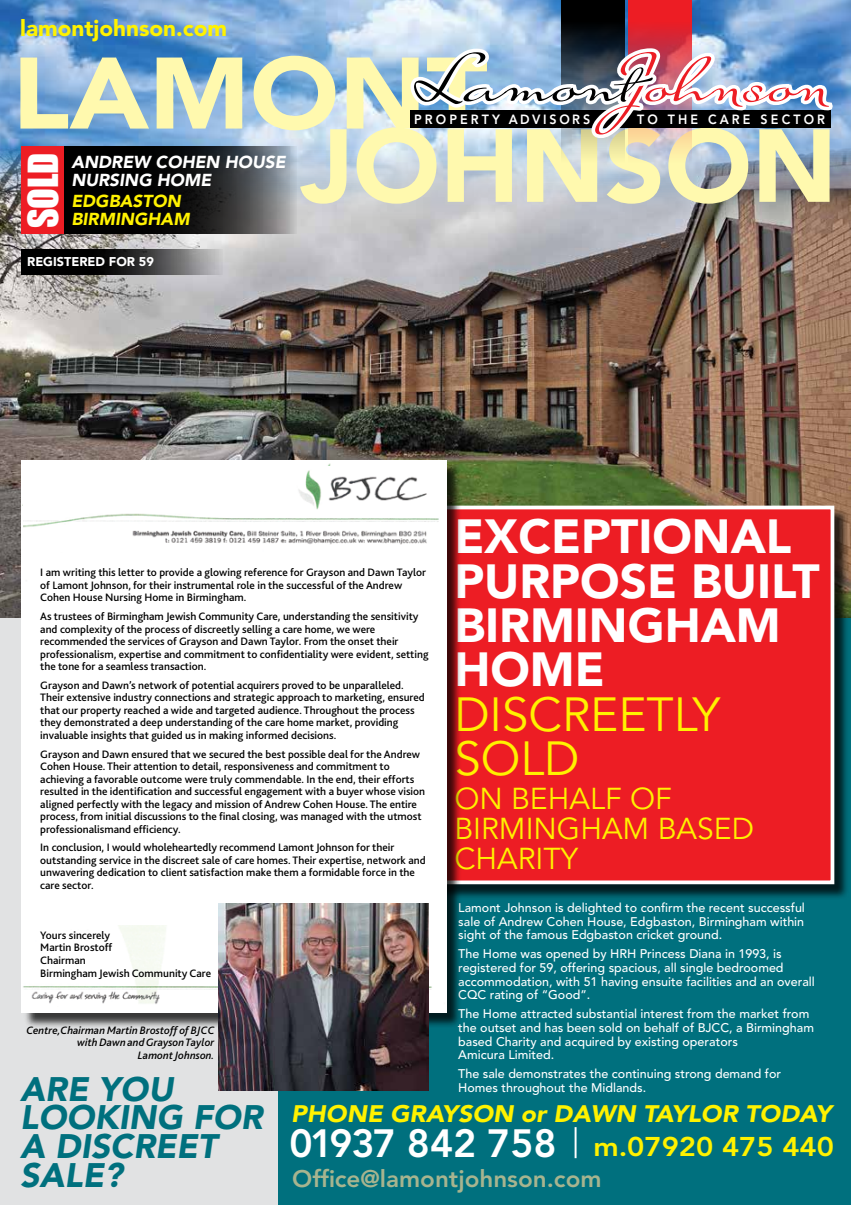
<style>
.page{position:relative;width:851px;height:1205px;background:#fff}
.page>*{position:absolute;margin:0;border:0;box-sizing:border-box;transform-origin:0 0}
.t1{font:900 102.5px "Avenir LT Std";color:#fff9ae}
.t2{font:900 100.25px "Avenir LT Std";color:#fff9ae;scale:1.07 1}
.t3{font:68.38px "Suave Script Alt";letter-spacing:-.005em;color:#ed1d24}
.t4{font:900 47.5px/44.4px "Avenir LT Std";color:#fff}
.t5{font:47.5px/44.4px "Avenir LT Std";color:#fff200}
.t6{font:38.12px "Impact";color:#fff}
.t7{font:italic 900 33.75px/28.8px "Avenir LT Std";color:#00707e}
.t8{font:30px/30px "Avenir LT Std";color:#fff200}
.t9{font:800 26.88px "Avenir LT Std";color:#fff200;scale:1.08 1}
.t10{font:italic 900 23.75px "Avenir LT Std";color:#fff200;scale:1.05 1}
.t11{font:800 23.75px "Avenir LT Std";color:#a7b48f}
.t12{font:900 22.5px "Avenir LT Std";color:#fff200}
.t13{font:italic 900 17.25px/17.2px "Avenir LT Std";color:#fff}
.t14{font:italic 900 17.25px/17.6px "Avenir LT Std";color:#fff200}
.t15{font:800 13.38px "Avenir LT Std";letter-spacing:.25em;color:#fff;scale:.94 1}
.t16{font:900 12.62px "Avenir LT Std";color:#fff}
.t17{font:500 12.5px/13.8px "Avenir LT Std";color:#fff}
.t18{font:500 11.25px/12.5px "Bliss 2";color:#000}
.t19{font:italic 500 11.25px/12.5px "Bliss 2";color:#000;text-align:right}
.s1{font-family:"Suave Script";color:#000}
.s2{font-size:39.12px;color:#fff}
</style>
<div class="page">
<div style="left:277px;top:506px;width:573px;height:699px;background:#00707e"></div>
<div style="left:0;top:0;width:277px;height:1205px;background:#e1e2e3"></div>
<img style="left:0;top:0;width:850px;height:149px">
<img style="left:0;top:149px;width:850px;height:469px">
<hr style="left:574px;top:1127px;width:2px;height:31px;background:#fff">
<svg style="left:561px;top:0;width:63px;height:43px;background:#020508"></svg>
<svg style="left:628px;top:0;width:63px;height:43px;background:#e4202a"></svg>
<img style="left:404px;top:43px;width:433px;height:119px">
<div style="left:327px;top:507px;width:522px;height:393px;background:#000;opacity:.75"></div>
<div style="left:325px;top:506px;width:509px;height:378px;background:#ed1d24;border:4px solid #fff"></div>
<svg style="left:21px;top:249px;width:202px;height:25px;background:#363636"></svg>
<svg style="left:64px;top:146px;width:232px;height:88px;background:#252728"></svg>
<div style="left:22px;top:146px;width:42px;height:88px;background:#ed1d24"></div>
<div style="left:24px;top:462px;width:438px;height:566px;background:#000;opacity:.75"></div>
<img style="left:22px;top:460px;width:424px;height:553px">
<div style="left:31px;top:540px;width:406px;height:384px;background:#fff"></div>
<img style="left:24px;top:467px;width:416px;height:86px">
<img style="left:219px;top:903px;width:209px;height:188px">
<h3 class="t12" style="left:20px;top:14px;width:208px">lamontjohnson.com</h3>
<h2 class="t2" style="left:12px;top:33px;width:446px">LAMONT</h2>
<h1 class="t1" style="left:300px;top:104px;width:538px">JOHNSON</h1>
<h3 class="t3" style="left:415px;top:37px;width:417px"><span class="s1">Lamont</span>Johnson</h3>
<p class="t15" style="left:414px;top:111px;width:189px">PROPERTY ADVISORS</p>
<p class="t15" style="left:637px;top:111px;width:201px">TO THE CARE SECTOR</p>
<h3 class="t6" style="left:14px;top:228px;width:78px;rotate:-90deg">SOLD</h3>
<h3 class="t13" style="left:71px;top:154px;width:216px">ANDREW COHEN HOUSE<br>NURSING HOME</h3>
<h3 class="t14" style="left:71px;top:192px;width:120px">EDGBASTON<br>BIRMINGHAM</h3>
<p class="t16" style="left:27px;top:254px;width:128px">REGISTERED FOR 59</p>
<p class="t18" style="left:40px;top:566px;width:387px">I am writing this letter to provide a glowing reference for Grayson and Dawn Taylor of Lamont Johnson, for their instrumental role in the successful of the Andrew<br>Cohen House Nursing Home in Birmingham.</p>
<p class="t18" style="left:40px;top:610px;width:390px">As trustees of Birmingham Jewish Community Care, understanding the sensitivity and complexity of the process of discreetly selling a care home, we were recommended the services of Grayson and Dawn Taylor. From the onset their professionalism, expertise and commitment to confidentiality were evident, setting the tone for a seamless transaction.</p>
<p class="t18" style="left:40px;top:678px;width:386px">Grayson and Dawn’s network of potential acquirers proved to be unparalleled.<br>Their extensive industry connections and strategic approach to marketing, ensured that our property reached a wide and targeted audience. Throughout the process they demonstrated a deep understanding of the care home market, providing invaluable insights that guided us in making informed decisions.</p>
<p class="t18" style="left:40px;top:747px;width:386px">Grayson and Dawn ensured that we secured the best possible deal for the Andrew Cohen House. Their attention to detail, responsiveness and commitment to achieving a favorable outcome were truly commendable. In the end, their efforts resulted in the identification and successful engagement with a buyer whose vision aligned perfectly with the legacy and mission of Andrew Cohen House. The entire process, from initial discussions to the final closing, was managed with the utmost professionalismand efficiency.</p>
<p class="t18" style="left:40px;top:841px;width:387px">In conclusion, I would wholeheartedly recommend Lamont Johnson for their outstanding service in the discreet sale of care homes. Their expertise, network and unwavering dedication to client satisfaction make them a formidable force in the care sector.</p>
<h3 class="t4" style="left:454px;top:514px;width:367px">EXCEPTIONAL<br>PURPOSE BUILT<br>BIRMINGHAM<br>HOME</h3>
<h3 class="t5" style="left:454px;top:693px;width:267px">DISCREETLY<br>SOLD</h3>
<h3 class="t8" style="left:454px;top:784px;width:301px">ON BEHALF OF<br>BIRMINGHAM BASED<br>CHARITY</h3>
<p class="t18" style="left:40px;top:928px;width:172px">Yours sincerely<br>Martin Brostoff<br>Chairman<br>Birmingham Jewish Community Care</p>
<p class="t19" style="left:27px;top:1023px;width:189px">Centre,Chairman Martin Brostoff of BJCC with Dawn and Grayson Taylor<br>Lamont Johnson.</p>
<h3 class="t7" style="left:20px;top:1075px;width:244px">ARE YOU<br>LOOKING FOR<br>A DISCREET<br>SALE?</h3>
<p class="t17" style="left:458px;top:901px;width:348px;text-align:justify">Lamont Johnson is delighted to confirm the recent successful sale of Andrew Cohen House, Edgbaston, Birmingham within sight of the famous Edgbaston cricket ground.</p>
<p class="t17" style="left:458px;top:947px;width:358px">The Home was opened by HRH Princess Diana in 1993, is registered for 59, offering spacious, all single bedroomed accommodation, with 51 having ensuite facilities and an overall CQC rating of “Good”.</p>
<p class="t17" style="left:458px;top:1007px;width:357px">The Home attracted substantial interest from the market from the outset and has been sold on behalf of BJCC, a Birmingham based Charity and acquired by existing operators<br>Amicura Limited.</p>
<p class="t17" style="left:458px;top:1067px;width:324px">The sale demonstrates the continuing strong demand for<br>Homes throughout the Midlands.</p>
<h3 class="t10" style="left:291px;top:1099px;width:516px">PHONE GRAYSON or DAWN TAYLOR TODAY</h3>
<h3 class="t9" style="left:289px;top:1131px;width:505px"><span class="s2">01937 842 758</span> m.07920 475 440</h3>
<h3 class="t11" style="left:292px;top:1164px;width:311px">Office@lamontjohnson.com</h3>
</div>
